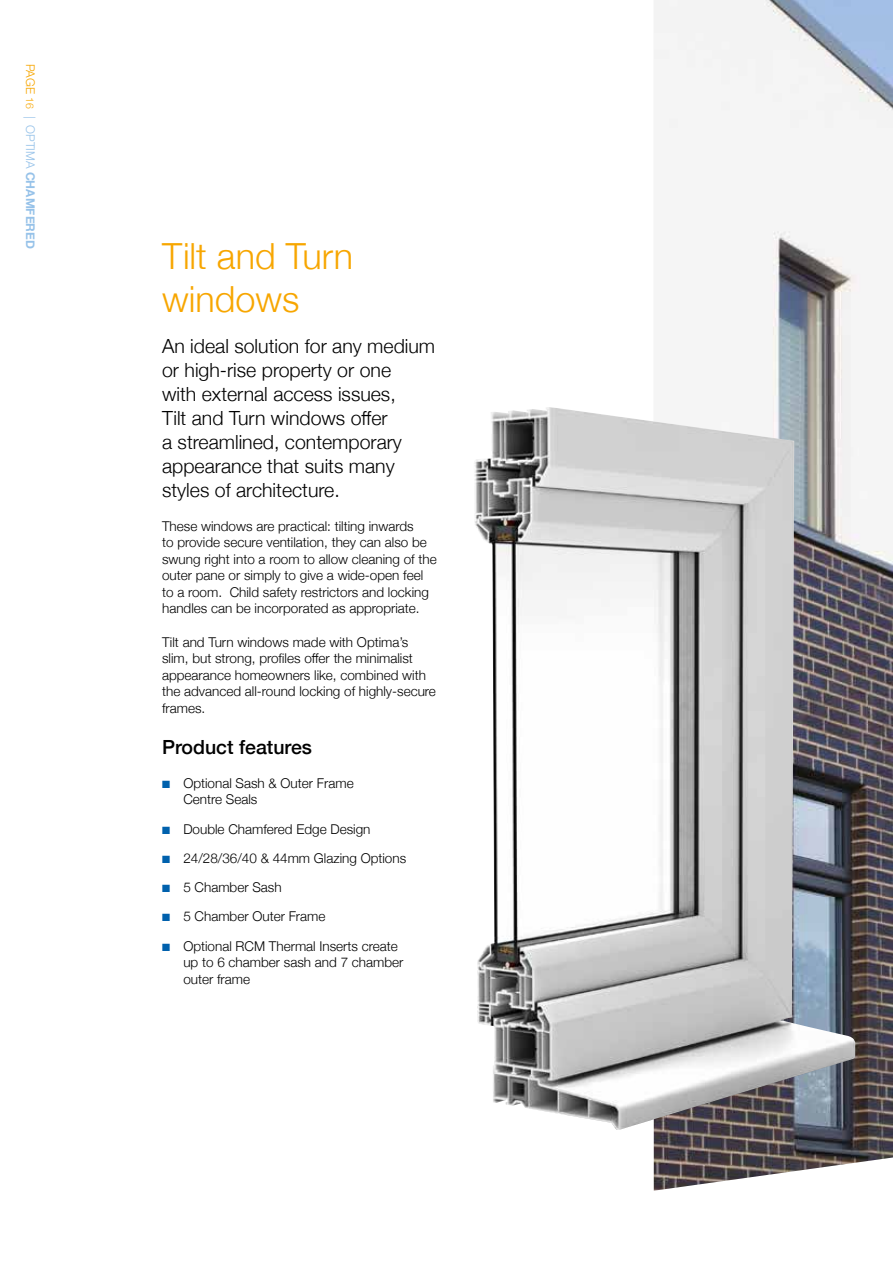
<style>
.page{position:relative;width:893px;height:1263px;background:#fff}
.page>*{position:absolute;margin:0;border:0;box-sizing:border-box;transform-origin:0 0}
.t1{font:300 36px/43.5px "Helvetica Neue";color:#f7a600}
.t2{font:300 19.5px/24px "Helvetica Neue";color:#000}
.t3{font:500 19.5px "Helvetica Neue";color:#000}
.t4{font:300 13.5px/16.5px "Helvetica Neue";color:#000}
.t5{font:700 12px "Helvetica Neue";color:#96c2e9}
.s1{font-weight:300;color:#f7a600}
.s2{font-weight:300;font-size:10.5px;color:#f7a600}
.s3{font-weight:300}
.s4{color:#0061ad}
</style>
<div class="page">
<img style="left:654px;top:0;width:239px;height:1191px">
<img style="left:474px;top:407px;width:381px;height:724px">
<p class="t5" style="left:40px;top:64px;width:186px;rotate:90deg"><span class="s1">PAGE</span> <span class="s2">16</span> <span class="s3">| OPTIMA</span> CHAMFERED</p>
<h1 class="t1" style="left:162px;top:231px;width:192px">Tilt and Turn windows</h1>
<h2 class="t2" style="left:162px;top:333px;width:275px">An ideal solution for any medium or high-rise property or one<br>with external access issues,<br>Tilt and Turn windows offer<br>a streamlined, contemporary appearance that suits many styles of architecture.</h2>
<p class="t4" style="left:162px;top:517px;width:276px">These windows are practical: tilting inwards<br>to provide secure ventilation, they can also be swung right into a room to allow cleaning of the outer pane or simply to give a wide-open feel to a room. Child safety restrictors and locking handles can be incorporated as appropriate.</p>
<p class="t4" style="left:162px;top:633px;width:275px">Tilt and Turn windows made with Optima’s slim, but strong, profiles offer the minimalist appearance homeowners like, combined with the advanced all-round locking of highly-secure frames.</p>
<h2 class="t3" style="left:162px;top:732px;width:151px">Product features</h2>
<p class="t4" style="left:183px;top:774px;width:172px;text-indent:-21px"><span class="s4">■</span> Optional Sash &amp; Outer Frame<br>Centre Seals</p>
<p class="t4" style="left:162px;top:819px;width:210px"><span class="s4">■</span> Double Chamfered Edge Design</p>
<p class="t4" style="left:162px;top:849px;width:246px"><span class="s4">■</span> 24/28/36/40 &amp; 44mm Glazing Options</p>
<p class="t4" style="left:162px;top:878px;width:121px"><span class="s4">■</span> 5 Chamber Sash</p>
<p class="t4" style="left:162px;top:907px;width:165px"><span class="s4">■</span> 5 Chamber Outer Frame</p>
<p class="t4" style="left:183px;top:936px;width:222px;text-indent:-21px"><span class="s4">■</span> Optional RCM Thermal Inserts create up to 6 chamber sash and 7 chamber outer frame</p>
</div>
